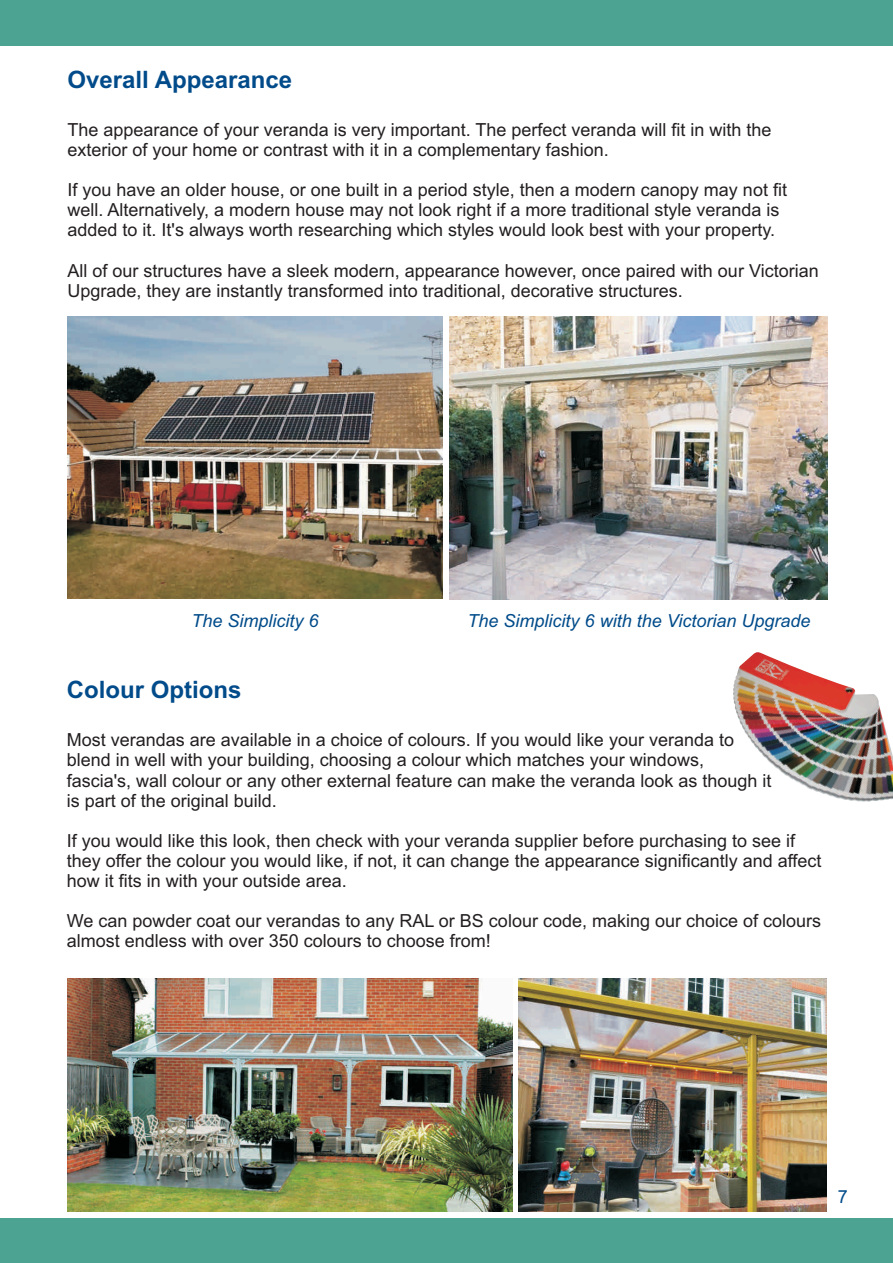
<style>
.page{position:relative;width:893px;height:1263px;background:#fff}
.page>*{position:absolute;margin:0;border:0;box-sizing:border-box;transform-origin:0 0}
.t1{font:700 24px "Arial";color:#014b8a}
.t2{font:18px/20.1px "Arial";color:#231f20}
.t3{font:italic 18px "Arial";color:#014b8a}
.t4{font:18px "Arial";color:#014b8a}
</style>
<div class="page">
<div style="left:0;top:1px;width:893px;height:45px;background:#4ca391"></div>
<div style="left:0;top:1218px;width:893px;height:45px;background:#4ca391"></div>
<img style="left:519px;top:978px;width:308px;height:233px">
<img style="left:67px;top:317px;width:376px;height:282px">
<img style="left:450px;top:317px;width:377px;height:283px">
<img style="left:67px;top:978px;width:445px;height:233px">
<img style="left:733px;top:652px;width:160px;height:150px">
<h1 class="t1" style="left:68px;top:70px;width:226px">Overall Appearance</h1>
<p class="t2" style="left:68px;top:121px;width:706px">The appearance of your veranda is very important. The perfect veranda will fit in with the exterior of your home or contrast with it in a complementary fashion.</p>
<p class="t2" style="left:68px;top:181px;width:721px">If you have an older house, or one built in a period style, then a modern canopy may not fit well. Alternatively, a modern house may not look right if a more traditional style veranda is added to it. It's always worth researching which styles would look best with your property.</p>
<p class="t2" style="left:68px;top:262px;width:753px">All of our structures have a sleek modern, appearance however, once paired with our Victorian<br>Upgrade, they are instantly transformed into traditional, decorative structures.</p>
<p class="t3" style="left:192px;top:614px;width:129px">The Simplicity 6</p>
<p class="t3" style="left:468px;top:614px;width:344px">The Simplicity 6 with the Victorian Upgrade</p>
<h1 class="t1" style="left:67px;top:681px;width:176px">Colour Options</h1>
<p class="t2" style="left:67px;top:732px;width:706px">Most verandas are available in a choice of colours. If you would like your veranda to blend in well with your building, choosing a colour which matches your windows, fascia's, wall colour or any other external feature can make the veranda look as though it is part of the original build.</p>
<p class="t2" style="left:67px;top:832px;width:756px">If you would like this look, then check with your veranda supplier before purchasing to see if they offer the colour you would like, if not, it can change the appearance significantly and affect how it fits in with your outside area.</p>
<p class="t2" style="left:67px;top:913px;width:756px">We can powder coat our verandas to any RAL or BS colour code, making our choice of colours almost endless with over 350 colours to choose from!</p>
<p class="t4" style="left:838px;top:1189px;width:12px">7</p>
</div>
